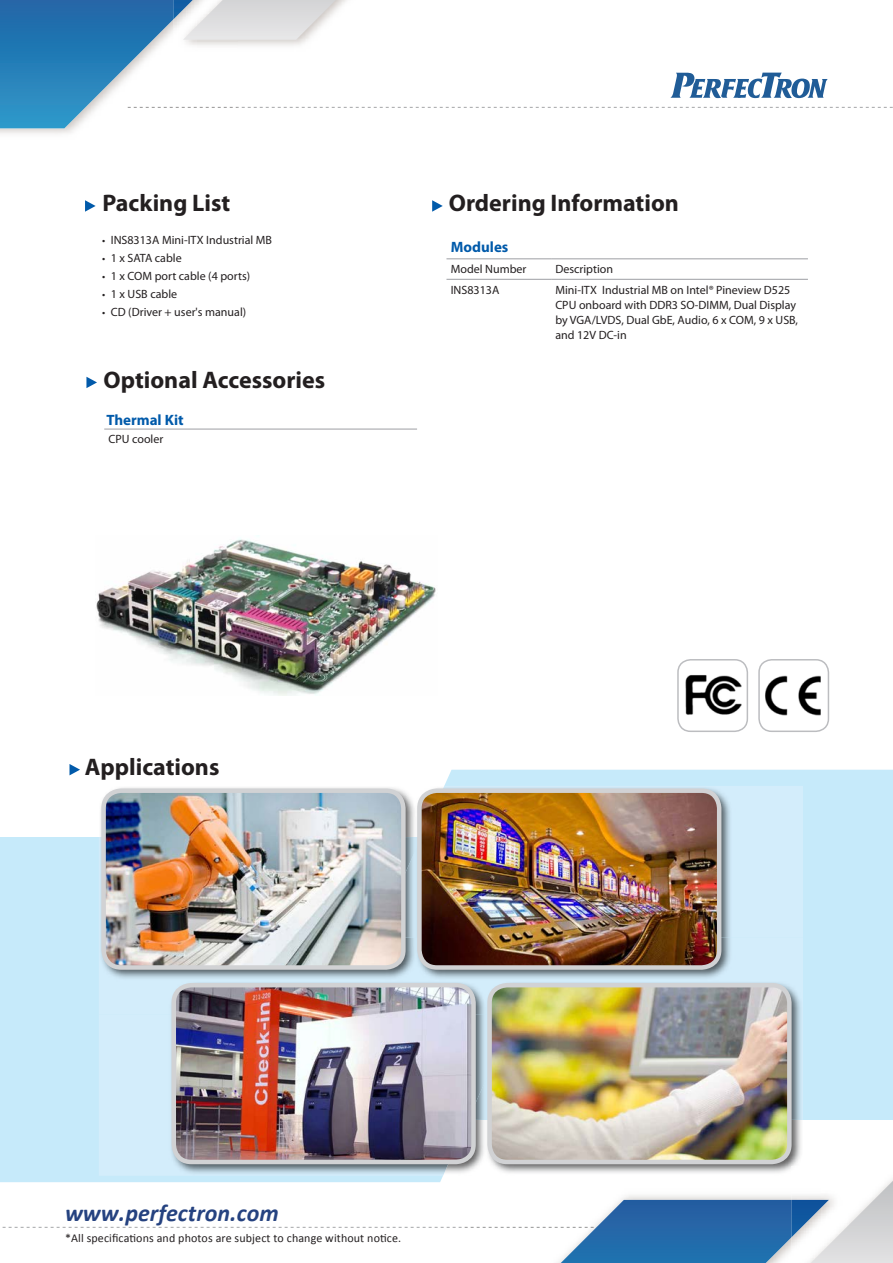
<style>
.page{position:relative;width:893px;height:1263px;background:#fff}
.page>*{position:absolute;margin:0;border:0;box-sizing:border-box;transform-origin:0 0}
.t1{font:700 24px "Myriad Pro";color:#231f20}
.t2{font:italic 700 24px "Calibri";letter-spacing:.005em;color:#254280}
.t3{font:700 15px "Myriad Pro";color:#015aaa}
.t4{font:12px/15px "Myriad Pro";color:#231f20}
.t5{font:12px "Calibri";letter-spacing:.01em;color:#231f20}
.s1{font-size:11.25px}
</style>
<div class="page">
<svg style="left:3px;top:1200px;width:788px;height:63px"></svg>
<img style="left:791px;top:1193px;width:20px;height:70px">
<img style="left:791px;top:1200px;width:20px;height:37px">
<svg style="left:811px;top:1181px;width:82px;height:82px"></svg>
<svg style="left:0;top:0;width:893px;height:128px"></svg>
<div style="left:0;top:837px;width:893px;height:283px;background:#c6eafa"></div>
<div style="left:444px;top:770px;width:449px;height:67px;background:#c6eafa"></div>
<div style="left:0;top:1120px;width:443px;height:62px;background:#c6eafa"></div>
<img style="left:515px;top:1120px;width:286px;height:53px">
<svg style="left:791px;top:1166px;width:10px;height:7px"></svg>
<img style="left:99px;top:837px;width:704px;height:283px">
<img style="left:376px;top:786px;width:427px;height:152px">
<img style="left:99px;top:1014px;width:416px;height:162px">
<img style="left:104px;top:791px;width:299px;height:176px">
<div style="left:101px;top:788px;width:305px;height:182px;border:4px solid #d1d2d4;border-radius:18px"></div>
<img style="left:174px;top:985px;width:300px;height:177px">
<div style="left:172px;top:983px;width:304px;height:181px;border:4px solid #d1d2d4;border-radius:18px"></div>
<img style="left:419px;top:791px;width:300px;height:176px">
<div style="left:417px;top:788px;width:304px;height:182px;border:4px solid #d1d2d4;border-radius:18px"></div>
<img style="left:490px;top:985px;width:299px;height:177px">
<div style="left:487px;top:983px;width:305px;height:181px;border:4px solid #d1d2d4;border-radius:18px"></div>
<svg style="left:69px;top:764px;width:11px;height:11px"></svg>
<img style="left:685px;top:675px;width:57px;height:40px">
<div style="left:677px;top:659px;width:71px;height:73px;border:2px solid #bcbdc0;border-radius:13px"></div>
<img style="left:765px;top:675px;width:56px;height:41px">
<div style="left:758px;top:659px;width:71px;height:73px;border:2px solid #bcbdc0;border-radius:13px"></div>
<svg style="left:85px;top:200px;width:11px;height:12px"></svg>
<svg style="left:432px;top:200px;width:11px;height:12px"></svg>
<svg style="left:446px;top:259px;width:362px;height:20px"></svg>
<hr style="left:446px;top:258px;width:105px;height:1px;background:#a8a9ad">
<hr style="left:551px;top:258px;width:257px;height:1px;background:#a8a9ad">
<hr style="left:446px;top:279px;width:105px;height:1px;background:#a8a9ad">
<hr style="left:551px;top:279px;width:257px;height:1px;background:#a8a9ad">
<hr style="left:104px;top:428px;width:313px;height:2px;background:#a8a9ad">
<svg style="left:86px;top:377px;width:11px;height:11px"></svg>
<img style="left:96px;top:538px;width:340px;height:158px">
<h1 class="t1" style="left:102px;top:188px;width:129px">Packing List</h1>
<h1 class="t1" style="left:449px;top:188px;width:232px">Ordering Information</h1>
<p class="t3" style="left:451px;top:237px;width:59px">Modules</p>
<p class="t4" style="left:451px;top:261px;width:77px">Model Number</p>
<p class="t4" style="left:555px;top:261px;width:59px">Description</p>
<p class="t4" style="left:451px;top:282px;width:50px">INS8313A</p>
<p class="t4" style="left:555px;top:282px;width:244px">Mini-ITX Industrial MB on Intel® Pineview D525<br>CPU onboard with DDR3 SO-DIMM, Dual Display by VGA/LVDS, Dual GbE, Audio, 6 x COM, 9 x USB, and 12V DC-in</p>
<p class="t4" style="left:102px;top:233px;width:171px"><span class="s1">•</span> INS8313A Mini-ITX Industrial MB</p>
<p class="t4" style="left:102px;top:251px;width:81px"><span class="s1">•</span> 1 x SATA cable</p>
<p class="t4" style="left:102px;top:269px;width:149px"><span class="s1">•</span> 1 x COM port cable (4 ports)</p>
<p class="t4" style="left:102px;top:287px;width:76px"><span class="s1">•</span> 1 x USB cable</p>
<p class="t4" style="left:102px;top:305px;width:145px"><span class="s1">•</span> CD (Driver + user's manual)</p>
<h1 class="t1" style="left:103px;top:364px;width:223px">Optional Accessories</h1>
<p class="t3" style="left:106px;top:410px;width:79px">Thermal Kit</p>
<p class="t4" style="left:109px;top:432px;width:56px">CPU cooler</p>
<h1 class="t1" style="left:85px;top:752px;width:136px">Applications</h1>
<h1 class="t2" style="left:65px;top:1198px;width:215px">www.perfectron.com</h1>
<p class="t5" style="left:65px;top:1230px;width:338px">*All specifications and photos are subject to change without notice.</p>
</div>
